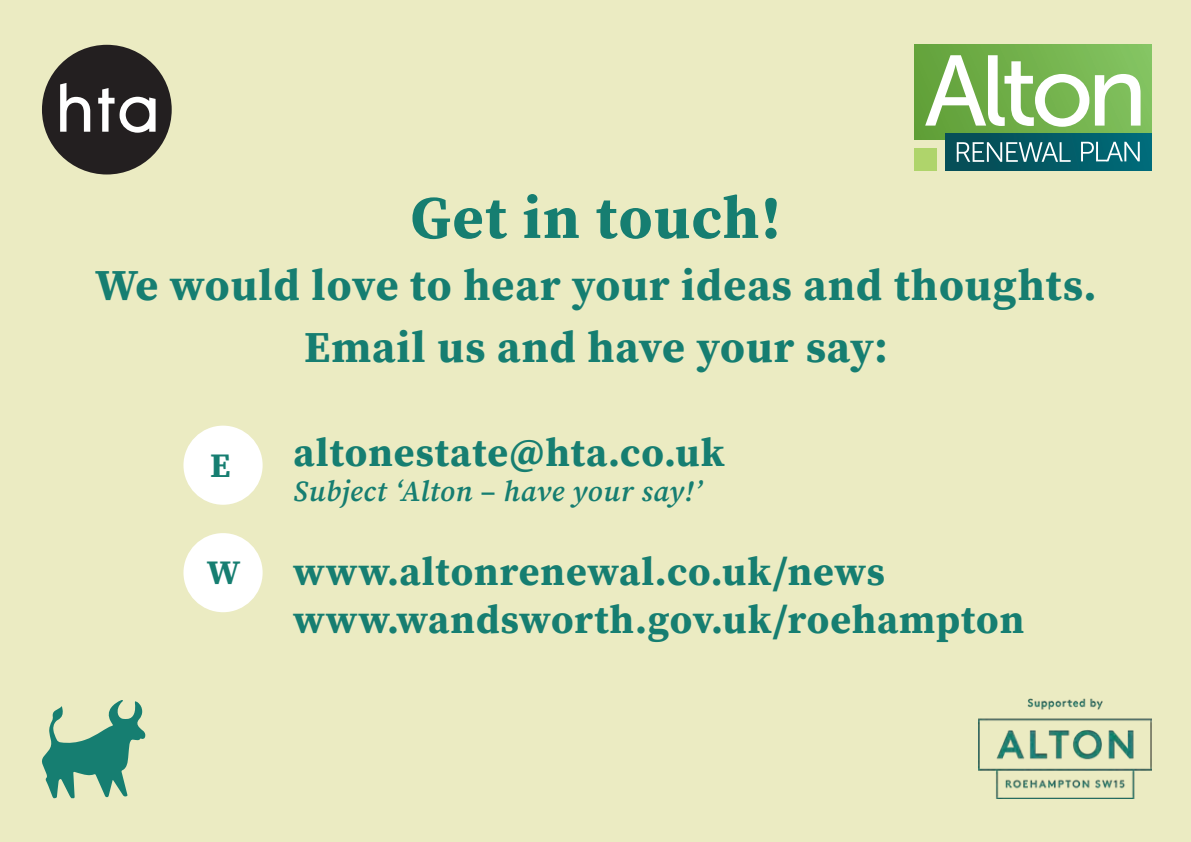
<style>
.page{position:relative;width:1191px;height:842px;background:#ebebc2}
.page>*{position:absolute;margin:0;border:0;box-sizing:border-box;transform-origin:0 0}
.Cover_Page_Title{font:700 60px "Source Serif Pro";letter-spacing:.02em;color:#167e71}
.Cover_Page_Title-2{font:700 44px/62px "Source Serif Pro";letter-spacing:.025em;color:#167e71;text-align:center}
.Cover_Page_Title-3{font:700 40px "Source Serif Pro";letter-spacing:.025em;color:#167e71}
.Cover_Page_Title-4{font:700 34px "Source Serif Pro";color:#167e71}
.Cover_Page_Title-5{font:italic 600 29.2px "Source Serif Pro";letter-spacing:.02em;color:#167e71}
</style>
<div class="page">
<svg style="left:42px;top:45px;width:130px;height:129px"></svg>
<div style="left:914px;top:45px;width:237px;height:94px;background:linear-gradient(to right,#619f37,#85c462)"></div>
<svg style="left:925px;top:55px;width:164px;height:72px;background:#a3cb8a"></svg>
<svg style="left:1095px;top:74px;width:45px;height:52px;background:#bdddab"></svg>
<svg style="left:945px;top:133px;width:206px;height:37px;background:#045c67"></svg>
<svg style="left:956px;top:142px;width:114px;height:20px;background:#4d858d"></svg>
<svg style="left:1081px;top:142px;width:58px;height:19px"></svg>
<div style="left:914px;top:148px;width:22px;height:22px;background:#afd46b"></div>
<div style="left:183px;top:533px;width:80px;height:79px;background:#fff;border-radius:50%"></div>
<div style="left:183px;top:426px;width:80px;height:79px;background:#fff;border-radius:50%"></div>
<svg style="left:42px;top:700px;width:104px;height:98px"></svg>
<img style="left:978px;top:698px;width:173px;height:100px">
<p class="Cover_Page_Title" style="left:410px;top:176px;width:372px">Get in touch!</p>
<p class="Cover_Page_Title-2" style="left:95px;top:253px;width:1003px">We would love to hear your ideas and thoughts.<br>Email us and have your say:</p>
<p class="Cover_Page_Title-4" style="left:210px;top:442px;width:22px">E</p>
<p class="Cover_Page_Title-3" style="left:294px;top:425px;width:432px">altonestate@hta.co.uk</p>
<p class="Cover_Page_Title-5" style="left:294px;top:471px;width:410px">Subject ‘Alton – have your say!’</p>
<p class="Cover_Page_Title-4" style="left:207px;top:549px;width:35px">W</p>
<p class="Cover_Page_Title-3" style="left:294px;top:544px;width:593px">www.altonrenewal.co.uk/news</p>
<p class="Cover_Page_Title-3" style="left:294px;top:592px;width:732px">www.wandsworth.gov.uk/roehampton</p>
</div>
